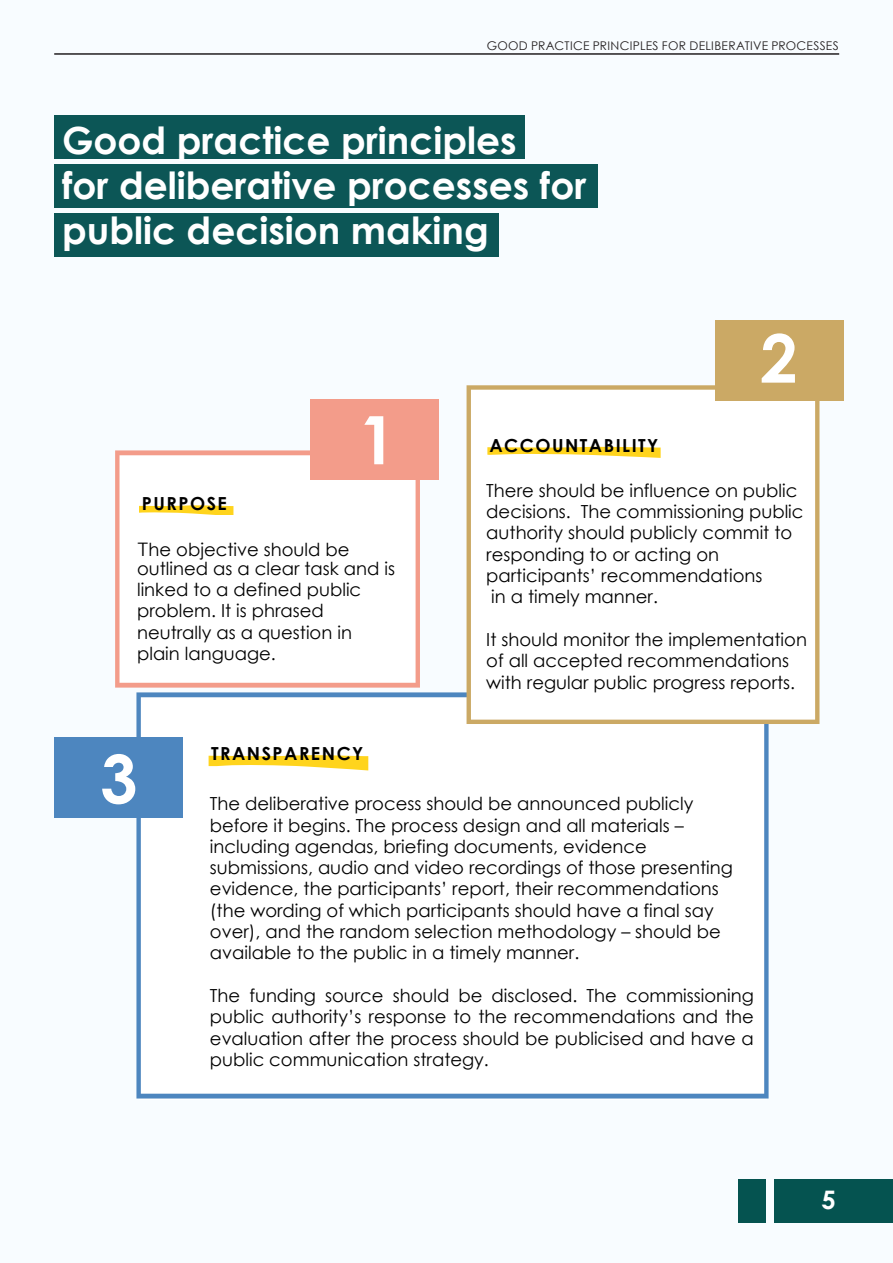
<style>
.page{position:relative;width:893px;height:1263px;background:#f8fcff}
.page>*{position:absolute;margin:0;border:0;box-sizing:border-box;transform-origin:0 0}
.t1{font:700 66.9px "Century Gothic";color:#fff}
.t2{font:700 37.5px/45px "Century Gothic";color:#fff}
.t3{font:700 25.5px "Century Gothic";color:#fff}
.t4{font:18px/21.3px "Century Gothic";color:#000}
.t5{font:700 18px "Century Gothic";letter-spacing:.085em;color:#000}
.t6{font:12px "Century Gothic";letter-spacing:.025em;color:#231f20}
.s1{font-family:"Libre Franklin";font-weight:300}
</style>
<div class="page">
<div style="left:54px;top:115px;width:470px;height:43px;background:#0c5656"></div>
<div style="left:774px;top:1179px;width:118px;height:44px;background:#055350"></div>
<div style="left:738px;top:1179px;width:28px;height:44px;background:#055350"></div>
<div style="left:54px;top:164px;width:544px;height:44px;background:#0c5656"></div>
<div style="left:54px;top:214px;width:445px;height:43px;background:#0c5656"></div>
<hr style="left:54px;top:53px;width:785px;height:2px;background:#231f20">
<svg style="left:115px;top:450px;width:305px;height:238px"></svg>
<svg style="left:136px;top:692px;width:633px;height:406px"></svg>
<div style="left:469px;top:387px;width:348px;height:335px;background:#fff"></div>
<svg style="left:815px;top:720px;width:4px;height:4px"></svg>
<hr style="left:467px;top:390px;width:4px;height:330px;background:#cba965">
<svg style="left:467px;top:720px;width:4px;height:4px"></svg>
<svg style="left:815px;top:401px;width:4px;height:319px"></svg>
<hr style="left:471px;top:720px;width:344px;height:4px;background:#cba965">
<svg style="left:467px;top:385px;width:4px;height:5px"></svg>
<div style="left:471px;top:385px;width:344px;height:5px;background:#cba965"></div>
<svg style="left:487px;top:446px;width:174px;height:12px"></svg>
<svg style="left:209px;top:755px;width:159px;height:15px"></svg>
<svg style="left:140px;top:505px;width:93px;height:9px"></svg>
<div style="left:311px;top:399px;width:128px;height:80px;background:#f39c8a"></div>
<div style="left:54px;top:737px;width:129px;height:81px;background:#4d86bf"></div>
<div style="left:715px;top:321px;width:129px;height:80px;background:#cba965"></div>
<p class="t6" style="left:487px;top:38px;width:354px">GOOD PRACTICE PRINCIPLES FOR DELIBERATIVE PROCESSES</p>
<p class="t2" style="left:62px;top:116px;width:526px">Good practice principles<br>for deliberative processes for public decision making</p>
<h1 class="t1" style="left:760px;top:308px;width:39px">2</h1>
<h1 class="t1" style="left:359px;top:389px;width:39px">1</h1>
<p class="t5" style="left:142px;top:489px;width:86px">PURPOSE</p>
<p class="t4" style="left:137px;top:540px;width:259px;line-height:18.1px"><span class="s1">T</span>he objective should be outlined as a clear task and is</p>
<p class="t4" style="left:137px;top:578px;width:226px">linked to a defined public problem. It is phrased neutrally as a question in plain language.</p>
<p class="t5" style="left:489px;top:432px;width:170px">ACCOUNTABILITY</p>
<p class="t4" style="left:486px;top:479px;width:319px">There should be influence on public decisions. The commissioning public authority should publicly commit to responding to or acting on participants’ recommendations<br>in a timely manner.</p>
<p class="t4" style="left:486px;top:629px;width:322px">It should monitor the implementation of all accepted recommendations with regular public progress reports.</p>
<h1 class="t1" style="left:100px;top:728px;width:39px">3</h1>
<p class="t5" style="left:211px;top:740px;width:154px">TRANSPARENCY</p>
<p class="t4" style="left:210px;top:793px;width:524px">The deliberative process should be announced publicly before it begins. The process design and all materials – including agendas, briefing documents, evidence submissions, audio and video recordings of those presenting evidence, the participants’ report, their recommendations (the wording of which participants should have a final say over), and the random selection methodology – should be available to the public in a timely manner.</p>
<p class="t4" style="left:210px;top:984px;width:545px;text-align:justify">The funding source should be disclosed. The commissioning public authority’s response to the recommendations and the evaluation after the process should be publicised and have a public communication strategy.</p>
<p class="t3" style="left:821px;top:1180px;width:16px">5</p>
</div>
